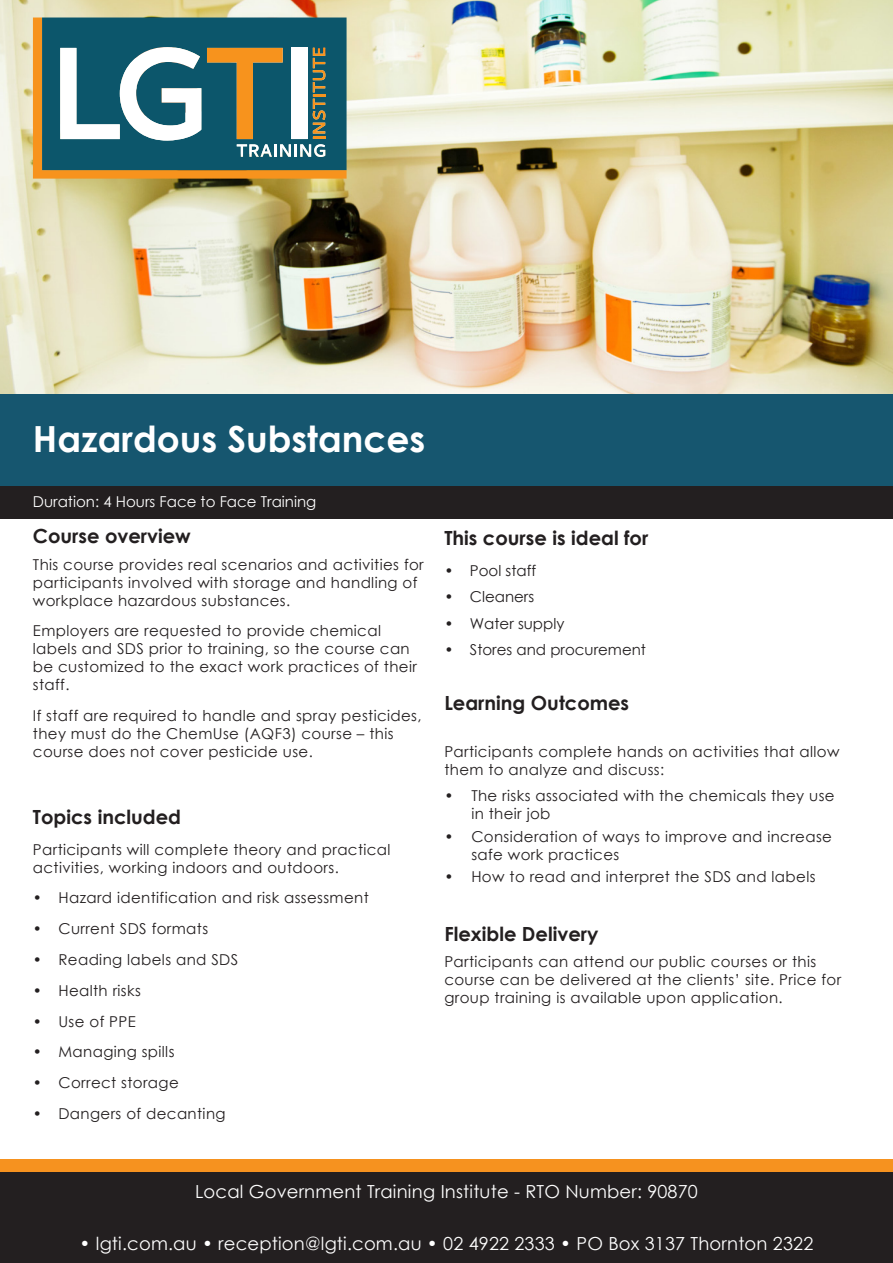
<style>
.page{position:relative;width:893px;height:1263px;background:#fff}
.page>*{position:absolute;margin:0;border:0;box-sizing:border-box;transform-origin:0 0}
.t1{font:700 36px "Century Gothic";color:#fff}
.Body{font:700 19.5px "Century Gothic";color:#231f20}
.Body_points{font:700 19.5px "Century Gothic";color:#231f20}
.Body_points-2{font:18px "Century Gothic";letter-spacing:.01em;color:#fff}
.Body-2{font:15px/18px "Century Gothic";letter-spacing:.025em;color:#231f20}
.Body-3{font:15px "Century Gothic";color:#231f20}
.t2{font:15px "Century Gothic";color:#fff}
</style>
<div class="page">
<div style="left:0;top:486px;width:893px;height:33px;background:#231f20"></div>
<div style="left:0;top:393px;width:893px;height:93px;background:#16566f"></div>
<div style="left:0;top:1159px;width:893px;height:33px;background:#f6921f"></div>
<div style="left:0;top:1173px;width:893px;height:90px;background:#231f20"></div>
<img style="left:0;top:0;width:893px;height:393px">
<svg style="left:33px;top:18px;width:314px;height:161px;background:#f1921f"></svg>
<div style="left:42px;top:18px;width:305px;height:152px;background:#0c566b"></div>
<svg style="left:60px;top:47px;width:141px;height:94px"></svg>
<svg style="left:207px;top:48px;width:118px;height:109px;background:#546e5f"></svg>
<div style="left:291px;top:48px;width:17px;height:91px;background:#fff"></div>
<p class="t1" style="left:33px;top:412px;width:394px">Hazardous Substances</p>
<p class="t2" style="left:33px;top:491px;width:285px">Duration: 4 Hours Face to Face Training</p>
<p class="Body" style="left:33px;top:521px;width:159px">Course overview</p>
<p class="Body-2" style="left:33px;top:555px;width:392px">This course provides real scenarios and activities for participants involved with storage and handling of workplace hazardous substances.</p>
<p class="Body-2" style="left:33px;top:622px;width:385px">Employers are requested to provide chemical labels and SDS prior to training, so the course can be customized to the exact work practices of their staff.</p>
<p class="Body-2" style="left:33px;top:706px;width:390px">If staff are required to handle and spray pesticides, they must do the ChemUse (AQF3) course – this course does not cover pesticide use.</p>
<p class="Body" style="left:33px;top:802px;width:150px">Topics included</p>
<p class="Body-2" style="left:33px;top:840px;width:359px">Participants will complete theory and practical activities, working indoors and outdoors.</p>
<p class="Body-2" style="left:33px;top:889px;width:337px">• Hazard identification and risk assessment</p>
<p class="Body-2" style="left:33px;top:919px;width:177px">• Current SDS formats</p>
<p class="Body-2" style="left:33px;top:950px;width:207px">• Reading labels and SDS</p>
<p class="Body-2" style="left:33px;top:981px;width:109px">• Health risks</p>
<p class="Body-2" style="left:33px;top:1012px;width:104px">• Use of PPE</p>
<p class="Body-2" style="left:33px;top:1043px;width:143px">• Managing spills</p>
<p class="Body-2" style="left:33px;top:1073px;width:147px">• Correct storage</p>
<p class="Body-2" style="left:33px;top:1104px;width:194px">• Dangers of decanting</p>
<p class="Body" style="left:444px;top:523px;width:205px">This course is ideal for</p>
<p class="Body-3" style="left:444px;top:560px;width:93px">• Pool staff</p>
<p class="Body-3" style="left:444px;top:586px;width:91px">• Cleaners</p>
<p class="Body-3" style="left:444px;top:613px;width:122px">• Water supply</p>
<p class="Body-3" style="left:444px;top:639px;width:203px">• Stores and procurement</p>
<p class="Body" style="left:444px;top:688px;width:186px">Learning Outcomes</p>
<p class="Body-2" style="left:444px;top:742px;width:397px">Participants complete hands on activities that allow them to analyze and discuss:</p>
<p class="Body-2" style="left:471px;top:787px;width:365px;text-indent:-27px">• The risks associated with the chemicals they use in their job</p>
<p class="Body-2" style="left:471px;top:827px;width:362px;text-indent:-27px">• Consideration of ways to improve and increase safe work practices</p>
<p class="Body-2" style="left:444px;top:867px;width:373px">• How to read and interpret the SDS and labels</p>
<p class="Body_points" style="left:444px;top:919px;width:156px">Flexible Delivery</p>
<p class="Body-2" style="left:444px;top:953px;width:398px">Participants can attend our public courses or this course can be delivered at the clients’ site. Price for group training is available upon application.</p>
<p class="Body_points-2" style="left:195px;top:1179px;width:504px">Local Government Training Institute - RTO Number: 90870</p>
<p class="Body_points-2" style="left:80px;top:1230px;width:735px">• lgti.com.au • reception@lgti.com.au • 02 4922 2333 • PO Box 3137 Thornton 2322</p>
</div>
